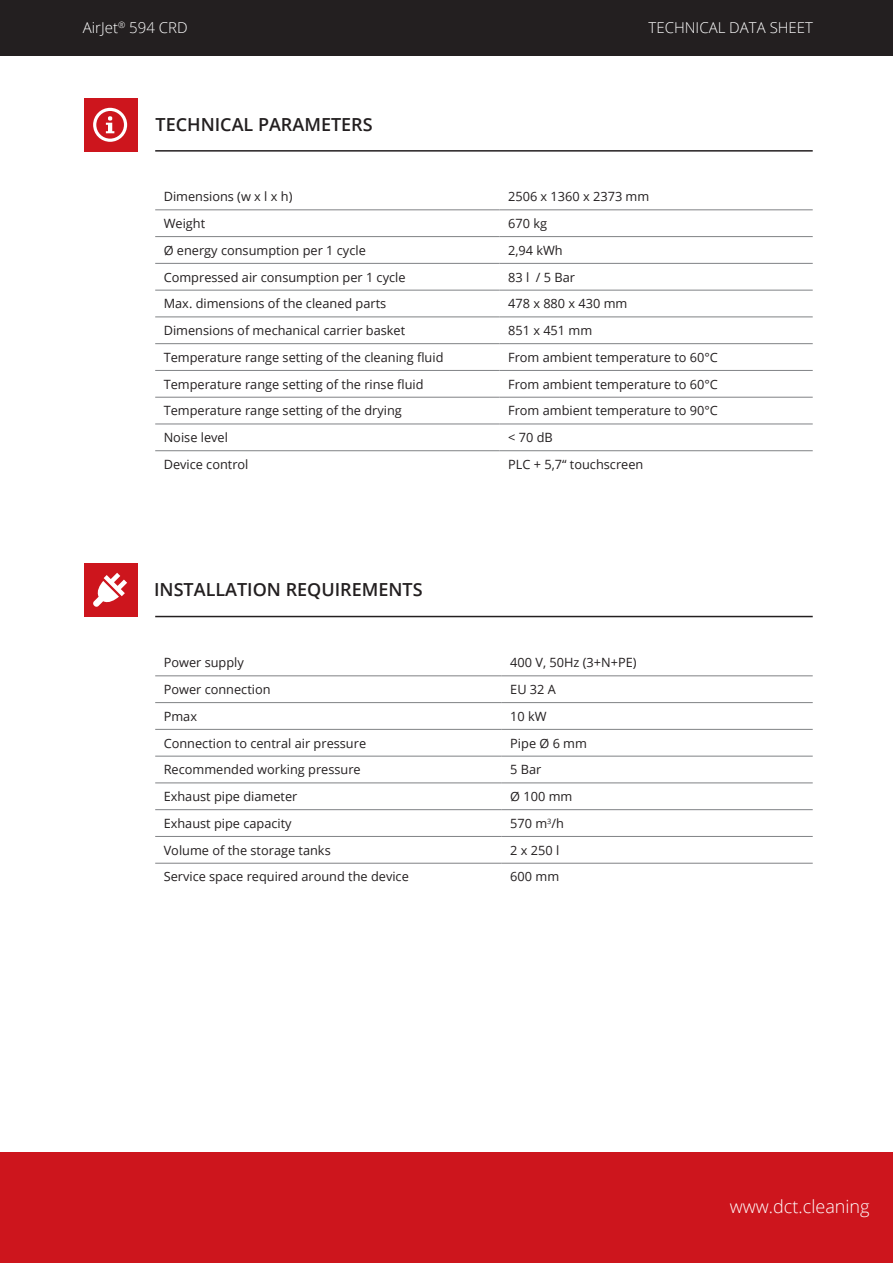
<style>
.page{position:relative;width:893px;height:1263px;background:#fff}
.page>*{position:absolute;margin:0;border:0;box-sizing:border-box;transform-origin:0 0}
.t1{font:600 18px "Open Sans";color:#231f20}
.t2{font:300 18px "Open Sans";color:#fff}
.t3{font:300 15px "Open Sans";color:#fff}
.t4{font:12.75px "Open Sans";color:#231f20}
</style>
<div class="page">
<svg style="left:155px;top:210px;width:658px;height:242px"></svg>
<svg style="left:155px;top:425px;width:658px;height:25px"></svg>
<hr style="left:155px;top:209px;width:345px;height:1px;background:#808285">
<hr style="left:500px;top:209px;width:313px;height:1px;background:#808285">
<hr style="left:155px;top:236px;width:345px;height:1px;background:#808285">
<hr style="left:500px;top:236px;width:313px;height:1px;background:#808285">
<hr style="left:155px;top:263px;width:345px;height:1px;background:#808285">
<hr style="left:500px;top:263px;width:313px;height:1px;background:#808285">
<hr style="left:155px;top:290px;width:345px;height:1px;background:#808285">
<hr style="left:500px;top:290px;width:313px;height:1px;background:#808285">
<hr style="left:155px;top:316px;width:345px;height:1px;background:#808285">
<hr style="left:500px;top:316px;width:313px;height:1px;background:#808285">
<hr style="left:155px;top:343px;width:345px;height:1px;background:#808285">
<hr style="left:500px;top:343px;width:313px;height:1px;background:#808285">
<hr style="left:155px;top:370px;width:345px;height:1px;background:#808285">
<hr style="left:500px;top:370px;width:313px;height:1px;background:#808285">
<hr style="left:155px;top:397px;width:345px;height:1px;background:#808285">
<hr style="left:500px;top:397px;width:313px;height:1px;background:#808285">
<hr style="left:155px;top:424px;width:345px;height:1px;background:#808285">
<hr style="left:500px;top:424px;width:313px;height:1px;background:#808285">
<hr style="left:155px;top:450px;width:345px;height:1px;background:#808285">
<hr style="left:500px;top:450px;width:313px;height:1px;background:#808285">
<div style="left:84px;top:98px;width:53px;height:54px;background:#cd151d"></div>
<svg style="left:93px;top:108px;width:34px;height:34px"></svg>
<div style="left:84px;top:563px;width:53px;height:53px;background:#cd151d"></div>
<svg style="left:155px;top:676px;width:658px;height:187px"></svg>
<hr style="left:155px;top:675px;width:347px;height:1px;background:#808285">
<hr style="left:502px;top:675px;width:311px;height:1px;background:#808285">
<hr style="left:155px;top:702px;width:347px;height:1px;background:#808285">
<hr style="left:502px;top:702px;width:311px;height:1px;background:#808285">
<hr style="left:155px;top:729px;width:347px;height:1px;background:#808285">
<hr style="left:502px;top:729px;width:311px;height:1px;background:#808285">
<hr style="left:155px;top:756px;width:347px;height:1px;background:#808285">
<hr style="left:502px;top:756px;width:311px;height:1px;background:#808285">
<hr style="left:155px;top:782px;width:347px;height:1px;background:#808285">
<hr style="left:502px;top:782px;width:311px;height:1px;background:#808285">
<hr style="left:155px;top:809px;width:347px;height:1px;background:#808285">
<hr style="left:502px;top:809px;width:311px;height:1px;background:#808285">
<hr style="left:155px;top:836px;width:347px;height:1px;background:#808285">
<hr style="left:502px;top:836px;width:311px;height:1px;background:#808285">
<hr style="left:155px;top:863px;width:347px;height:1px;background:#808285">
<hr style="left:502px;top:863px;width:311px;height:1px;background:#808285">
<svg style="left:93px;top:573px;width:34px;height:34px"></svg>
<hr style="left:155px;top:150px;width:658px;height:2px;background:#231f20">
<hr style="left:155px;top:616px;width:658px;height:1px;background:#231f20">
<div style="left:0;top:1152px;width:893px;height:111px;background:#cd151d"></div>
<div style="left:0;top:0;width:893px;height:55px;background:#231f20"></div>
<p class="t3" style="left:83px;top:17px;width:106px">AirJet<sup>®</sup> 594 CRD</p>
<p class="t3" style="left:649px;top:17px;width:166px">TECHNICAL DATA SHEET</p>
<h1 class="t1" style="left:156px;top:112px;width:219px">TECHNICAL PARAMETERS</h1>
<p class="t4" style="left:164px;top:188px;width:130px">Dimensions (w x l x h)</p>
<p class="t4" style="left:508px;top:188px;width:143px">2506 x 1360 x 2373 mm</p>
<p class="t4" style="left:164px;top:215px;width:43px">Weight</p>
<p class="t4" style="left:508px;top:215px;width:40px">670 kg</p>
<p class="t4" style="left:164px;top:241px;width:204px">Ø energy consumption per 1 cycle</p>
<p class="t4" style="left:508px;top:241px;width:56px">2,94 kWh</p>
<p class="t4" style="left:164px;top:268px;width:243px">Compressed air consumption per 1 cycle</p>
<p class="t4" style="left:508px;top:268px;width:68px">83 l / 5 Bar</p>
<p class="t4" style="left:164px;top:295px;width:224px">Max. dimensions of the cleaned parts</p>
<p class="t4" style="left:508px;top:295px;width:121px">478 x 880 x 430 mm</p>
<p class="t4" style="left:164px;top:322px;width:243px">Dimensions of mechanical carrier basket</p>
<p class="t4" style="left:508px;top:322px;width:86px">851 x 451 mm</p>
<p class="t4" style="left:164px;top:349px;width:281px">Temperature range setting of the cleaning fluid</p>
<p class="t4" style="left:508px;top:349px;width:211px">From ambient temperature to 60°C</p>
<p class="t4" style="left:164px;top:375px;width:261px">Temperature range setting of the rinse fluid</p>
<p class="t4" style="left:508px;top:375px;width:211px">From ambient temperature to 60°C</p>
<p class="t4" style="left:164px;top:402px;width:240px">Temperature range setting of the drying</p>
<p class="t4" style="left:508px;top:402px;width:211px">From ambient temperature to 90°C</p>
<p class="t4" style="left:164px;top:429px;width:66px">Noise level</p>
<p class="t4" style="left:508px;top:429px;width:46px">&lt; 70 dB</p>
<p class="t4" style="left:164px;top:456px;width:86px">Device control</p>
<p class="t4" style="left:508px;top:456px;width:137px">PLC + 5,7“ touchscreen</p>
<h1 class="t1" style="left:154px;top:577px;width:270px">INSTALLATION REQUIREMENTS</h1>
<p class="t4" style="left:164px;top:654px;width:82px">Power supply</p>
<p class="t4" style="left:510px;top:654px;width:128px">400 V, 50Hz (3+N+PE)</p>
<p class="t4" style="left:164px;top:681px;width:108px">Power connection</p>
<p class="t4" style="left:510px;top:681px;width:47px">EU 32 A</p>
<p class="t4" style="left:164px;top:707px;width:35px">Pmax</p>
<p class="t4" style="left:510px;top:707px;width:38px">10 kW</p>
<p class="t4" style="left:164px;top:734px;width:204px">Connection to central air pressure</p>
<p class="t4" style="left:510px;top:734px;width:78px">Pipe Ø 6 mm</p>
<p class="t4" style="left:164px;top:761px;width:198px">Recommended working pressure</p>
<p class="t4" style="left:510px;top:761px;width:33px">5 Bar</p>
<p class="t4" style="left:164px;top:788px;width:135px">Exhaust pipe diameter</p>
<p class="t4" style="left:510px;top:788px;width:64px">Ø 100 mm</p>
<p class="t4" style="left:164px;top:814px;width:130px">Exhaust pipe capacity</p>
<p class="t4" style="left:510px;top:814px;width:55px">570 m<sup>3</sup>/h</p>
<p class="t4" style="left:164px;top:841px;width:169px">Volume of the storage tanks</p>
<p class="t4" style="left:510px;top:841px;width:51px">2 x 250 l</p>
<p class="t4" style="left:164px;top:868px;width:247px">Service space required around the device</p>
<p class="t4" style="left:510px;top:868px;width:50px">600 mm</p>
<h1 class="t2" style="left:730px;top:1194px;width:141px">www.dct.cleaning</h1>
</div>
